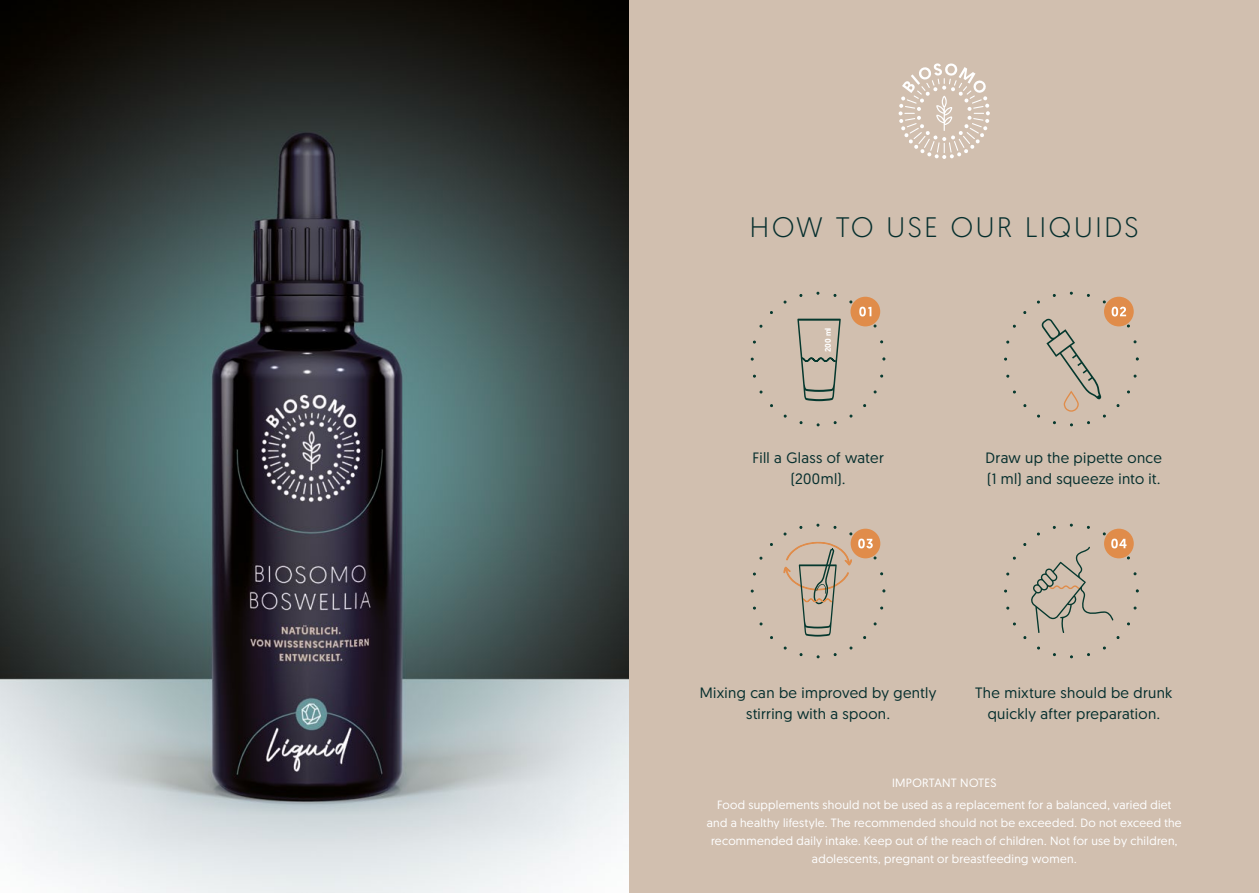
<style>
.page{position:relative;width:1259px;height:893px;background:#fff}
.page>*{position:absolute;margin:0;border:0;box-sizing:border-box;transform-origin:0 0}
.t1{font:300 28.2px "Geomanist";letter-spacing:.095em;color:#062f2e}
.t2{font:15px/21px "Geomanist";letter-spacing:.025em;color:#062f2e;text-align:center}
.t3{font:12px/18px "Geomanist";letter-spacing:.025em;color:#fff;text-align:center}
.t4{font:500 8.1px "Geomanist";color:#fff}
</style>
<div class="page">
<img style="left:0;top:0;width:629px;height:893px">
<div style="left:629px;top:0;width:630px;height:893px;background:#d1bfaf"></div>
<svg style="left:898px;top:63px;width:92px;height:96px"></svg>
<svg style="left:1004px;top:523px;width:135px;height:136px"></svg>
<svg style="left:750px;top:291px;width:135px;height:136px"></svg>
<svg style="left:1004px;top:291px;width:135px;height:136px"></svg>
<svg style="left:750px;top:523px;width:135px;height:136px"></svg>
<h1 class="t1" style="left:750px;top:209px;width:390px">HOW TO USE OUR LIQUIDS</h1>
<p class="t4" style="left:822px;top:352px;width:26px;rotate:-90deg">200 ml</p>
<p class="t2" style="left:752px;top:447px;width:133px">Fill a Glass of water (200ml).</p>
<p class="t2" style="left:985px;top:447px;width:178px;text-align:left">Draw up the pipette once (1 ml) and squeeze into it.</p>
<p class="t2" style="left:700px;top:681px;width:238px">Mixing can be improved by gently stirring with a spoon.</p>
<p class="t2" style="left:975px;top:681px;width:199px">The mixture should be drunk quickly after preparation.</p>
<p class="t3" style="left:717px;top:771px;width:456px;line-height:22.4px">IMPORTANT NOTES<br>Food supplements should not be used as a replacement for a balanced, varied diet</p>
<p class="t3" style="left:707px;top:814px;width:476px">and a healthy lifestyle. The recommended should not be exceeded. Do not exceed the recommended daily intake. Keep out of the reach of children. Not for use by children, adolescents, pregnant or breastfeeding women.</p>
</div>
